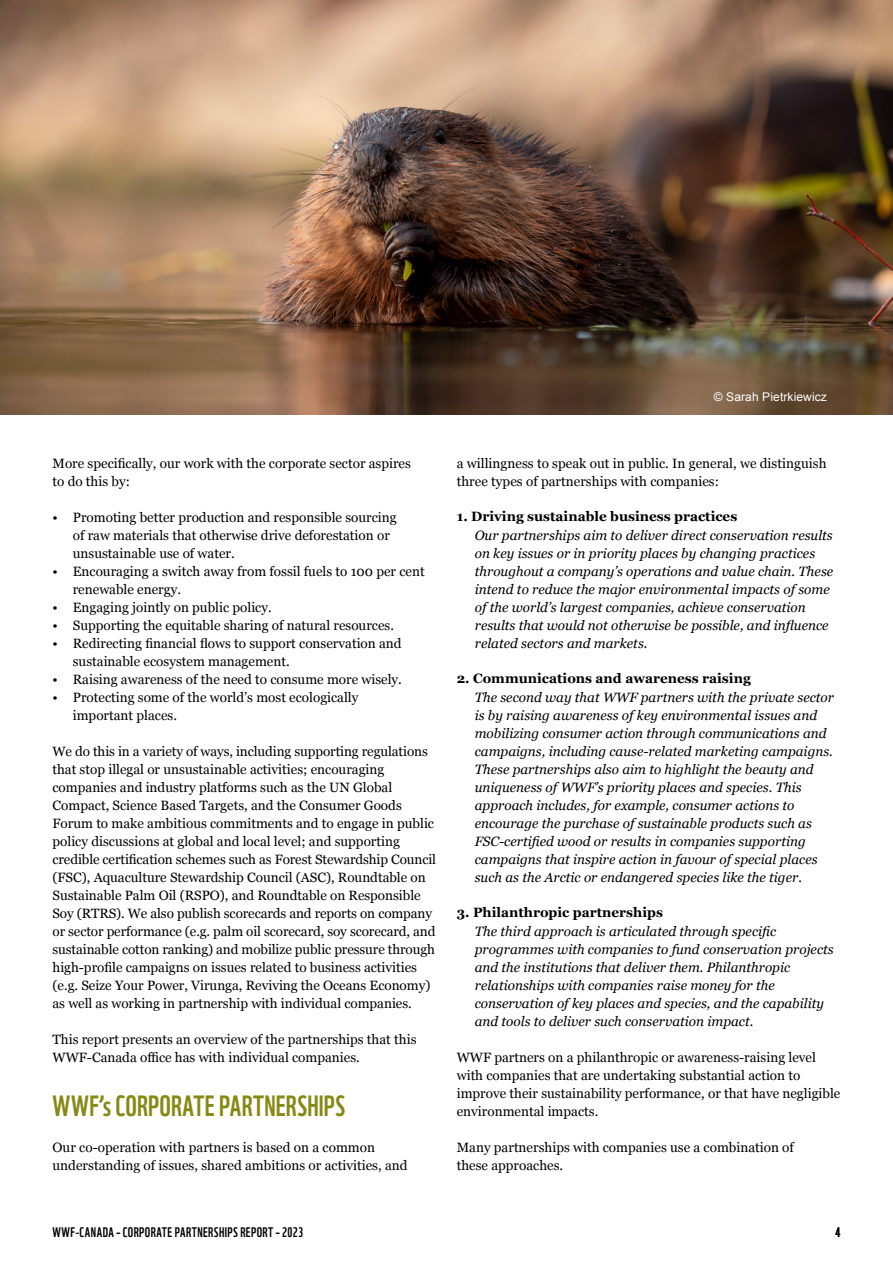
<style>
.page{position:relative;width:893px;height:1263px;background:#fff}
.page>*{position:absolute;margin:0;border:0;box-sizing:border-box;transform-origin:0 0}
.Subhead{font:28.5px "WWF";letter-spacing:.01em;color:#868914}
.Bodycopy{font:13.5px/18px "Georgia";color:#000}
.Bodycopy-2{font:italic 13.5px/18px "Georgia";color:#000}
.Bodycopy-3{font:700 13.5px "Georgia";color:#000}
.Folio{font:13.5px "WWF";letter-spacing:.035em;color:#000}
.t1{font:12px "Arial";letter-spacing:.01em;color:#fff}
</style>
<div class="page">
<img style="left:0;top:0;width:893px;height:414px">
<p class="t1" style="left:714px;top:388px;width:115px">© Sarah Pietrkiewicz</p>
<p class="Bodycopy" style="left:53px;top:454px;width:360px">More specifically, our work with the corporate sector aspires to do this by:</p>
<p class="Bodycopy" style="left:73px;top:508px;width:325px;text-indent:-20px">• Promoting better production and responsible sourcing of raw materials that otherwise drive deforestation or unsustainable use of water.</p>
<p class="Bodycopy" style="left:73px;top:562px;width:353px;text-indent:-20px">• Encouraging a switch away from fossil fuels to 100 per cent renewable energy.</p>
<p class="Bodycopy" style="left:53px;top:598px;width:221px">• Engaging jointly on public policy.</p>
<p class="Bodycopy" style="left:53px;top:616px;width:343px">• Supporting the equitable sharing of natural resources.</p>
<p class="Bodycopy" style="left:73px;top:634px;width:330px;text-indent:-20px">• Redirecting financial flows to support conservation and sustainable ecosystem management.</p>
<p class="Bodycopy" style="left:53px;top:670px;width:351px">• Raising awareness of the need to consume more wisely.</p>
<p class="Bodycopy" style="left:73px;top:688px;width:287px;text-indent:-20px">• Protecting some of the world’s most ecologically important places.</p>
<p class="Bodycopy" style="left:53px;top:742px;width:385px">We do this in a variety of ways, including supporting regulations that stop illegal or unsustainable activities; encouraging companies and industry platforms such as the UN Global Compact, Science Based Targets, and the Consumer Goods Forum to make ambitious commitments and to engage in public policy discussions at global and local level; and supporting credible certification schemes such as Forest Stewardship Council (FSC), Aquaculture Stewardship Council (ASC), Roundtable on Sustainable Palm Oil (RSPO), and Roundtable on Responsible Soy (RTRS). We also publish scorecards and reports on company or sector performance (e.g. palm oil scorecard, soy scorecard, and sustainable cotton ranking) and mobilize public pressure through high-profile campaigns on issues related to business activities (e.g. Seize Your Power, Virunga, Reviving the Oceans Economy) as well as working in partnership with individual companies.</p>
<p class="Bodycopy" style="left:53px;top:1030px;width:365px">This report presents an overview of the partnerships that this<br>WWF-Canada office has with individual companies.</p>
<p class="Subhead" style="left:53px;top:1083px;width:294px">WWF’s CORPORATE PARTNERSHIPS</p>
<p class="Bodycopy" style="left:53px;top:1138px;width:357px">Our co-operation with partners is based on a common understanding of issues, shared ambitions or activities, and</p>
<p class="Bodycopy" style="left:457px;top:454px;width:371px">a willingness to speak out in public. In general, we distinguish three types of partnerships with companies:</p>
<p class="Bodycopy-3" style="left:457px;top:506px;width:282px">1. Driving sustainable business practices</p>
<p class="Bodycopy-2" style="left:475px;top:526px;width:360px">Our partnerships aim to deliver direct conservation results on key issues or in priority places by changing practices throughout a company’s operations and value chain. These intend to reduce the major environmental impacts of some of the world’s largest companies, achieve conservation results that would not otherwise be possible, and influence related sectors and markets.</p>
<p class="Bodycopy-3" style="left:457px;top:668px;width:296px">2. Communications and awareness raising</p>
<p class="Bodycopy-2" style="left:475px;top:688px;width:361px">The second way that WWF partners with the private sector is by raising awareness of key environmental issues and mobilizing consumer action through communications and campaigns, including cause-related marketing campaigns.<br>These partnerships also aim to highlight the beauty and uniqueness of WWF’s priority places and species. This approach includes, for example, consumer actions to encourage the purchase of sustainable products such as FSC-certified wood or results in companies supporting campaigns that inspire action in favour of special places such as the Arctic or endangered species like the tiger.</p>
<p class="Bodycopy-3" style="left:457px;top:902px;width:208px">3. Philanthropic partnerships</p>
<p class="Bodycopy-2" style="left:475px;top:922px;width:360px">The third approach is articulated through specific programmes with companies to fund conservation projects and the institutions that deliver them. Philanthropic relationships with companies raise money for the conservation of key places and species, and the capability and tools to deliver such conservation impact.</p>
<p class="Bodycopy" style="left:457px;top:1048px;width:385px">WWF partners on a philanthropic or awareness-raising level with companies that are undertaking substantial action to improve their sustainability performance, or that have negligible environmental impacts.</p>
<p class="Bodycopy" style="left:457px;top:1138px;width:339px">Many partnerships with companies use a combination of these approaches.</p>
<p class="Folio" style="left:53px;top:1221px;width:252px">WWF-CANADA – CORPORATE PARTNERSHIPS REPORT – 2023</p>
<p class="Folio" style="left:835px;top:1221px;width:6px">4</p>
</div>
